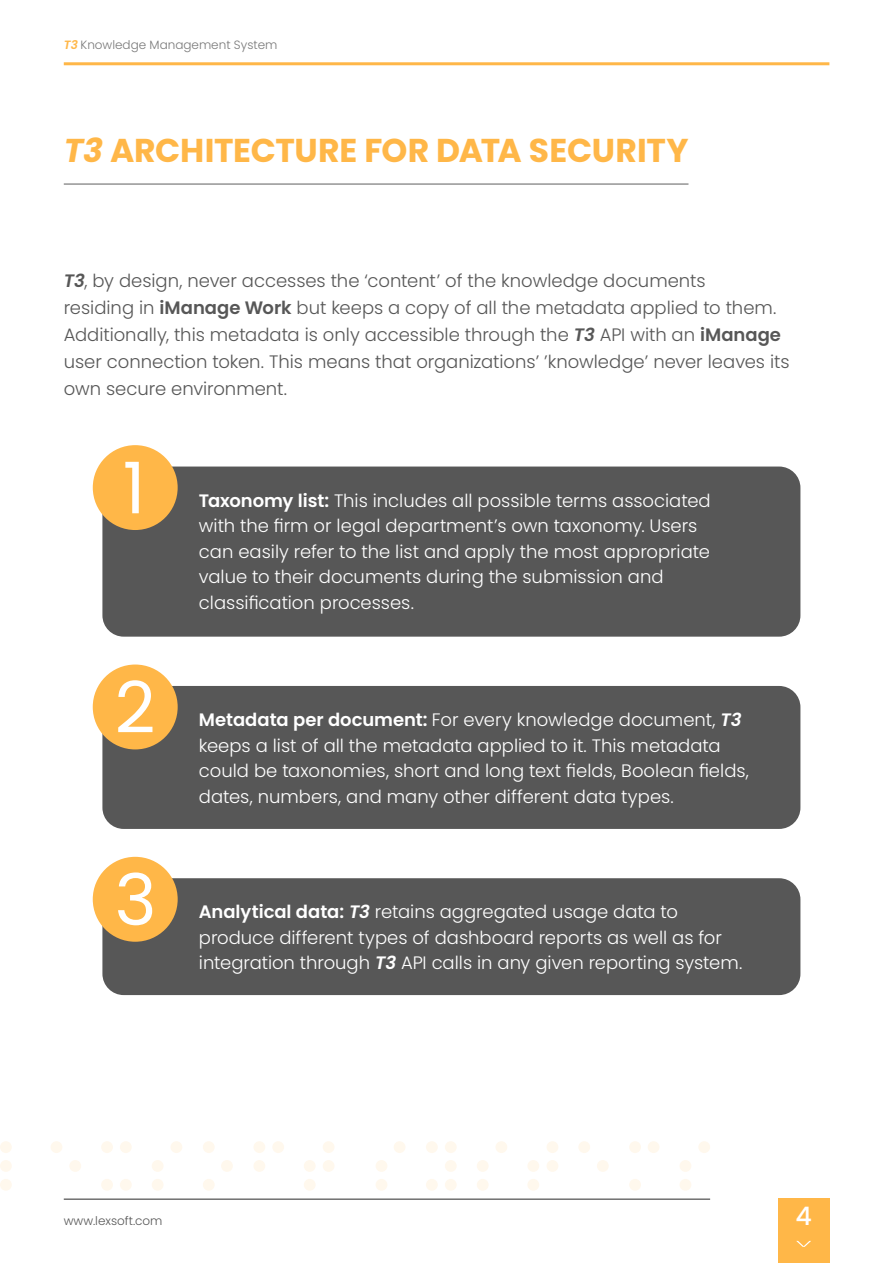
<style>
.page{position:relative;width:893px;height:1263px;background:#fff}
.page>*{position:absolute;margin:0;border:0;box-sizing:border-box;transform-origin:0 0}
.t1{font:71.25px "Poppins";color:#fff}
.t2{font:700 33px "Poppins";letter-spacing:-.01em;color:#ffb748}
.t3{font:500 25.35px "Poppins";color:#fff}
.t4{font:300 18px/25.5px "Poppins";color:#fff}
.t5{font:300 18px/27px "Poppins";color:#575757}
.t6{font:300 12px "Poppins";color:#797979}
.t7{font:300 12px "Poppins";color:#575757}
.s1{font-weight:600;font-style:italic;color:#ffb748}
.s2{font-style:italic}
.s3{font-weight:600;font-style:italic}
.s4{font-weight:600}
</style>
<div class="page">
<hr style="left:64px;top:1198px;width:646px;height:2px;background:#707070">
<hr style="left:64px;top:62px;width:765px;height:3px;background:#ffb748">
<div style="left:778px;top:1198px;width:51px;height:65px;background:#ffb748"></div>
<svg style="left:796px;top:1241px;width:15px;height:6px"></svg>
<div style="left:426px;top:1141px;width:12px;height:12px;background:#fff8ed;border-radius:50%"></div>
<div style="left:394px;top:1141px;width:11px;height:12px;background:#fff8ed;border-radius:50%"></div>
<div style="left:426px;top:1179px;width:12px;height:12px;background:#fff8ed;border-radius:50%"></div>
<div style="left:629px;top:1141px;width:12px;height:12px;background:#fff8ed;border-radius:50%"></div>
<div style="left:629px;top:1179px;width:12px;height:12px;background:#fff8ed;border-radius:50%"></div>
<div style="left:445px;top:1160px;width:12px;height:12px;background:#fff8ed;border-radius:50%"></div>
<div style="left:445px;top:1141px;width:12px;height:12px;background:#fff8ed;border-radius:50%"></div>
<div style="left:547px;top:1160px;width:11px;height:12px;background:#fff8ed;border-radius:50%"></div>
<div style="left:597px;top:1160px;width:12px;height:12px;background:#fff8ed;border-radius:50%"></div>
<div style="left:547px;top:1141px;width:11px;height:12px;background:#fff8ed;border-radius:50%"></div>
<div style="left:648px;top:1141px;width:11px;height:12px;background:#fff8ed;border-radius:50%"></div>
<div style="left:698px;top:1141px;width:12px;height:12px;background:#fff8ed;border-radius:50%"></div>
<div style="left:445px;top:1179px;width:12px;height:12px;background:#fff8ed;border-radius:50%"></div>
<div style="left:527px;top:1160px;width:12px;height:12px;background:#fff8ed;border-radius:50%"></div>
<div style="left:527px;top:1179px;width:12px;height:12px;background:#fff8ed;border-radius:50%"></div>
<div style="left:680px;top:1160px;width:11px;height:12px;background:#fff8ed;border-radius:50%"></div>
<div style="left:680px;top:1179px;width:11px;height:12px;background:#fff8ed;border-radius:50%"></div>
<div style="left:477px;top:1160px;width:12px;height:12px;background:#fff8ed;border-radius:50%"></div>
<div style="left:495px;top:1141px;width:12px;height:12px;background:#fff8ed;border-radius:50%"></div>
<div style="left:578px;top:1141px;width:12px;height:12px;background:#fff8ed;border-radius:50%"></div>
<div style="left:477px;top:1179px;width:12px;height:12px;background:#fff8ed;border-radius:50%"></div>
<div style="left:376px;top:1160px;width:11px;height:12px;background:#fff8ed;border-radius:50%"></div>
<div style="left:376px;top:1179px;width:11px;height:12px;background:#fff8ed;border-radius:50%"></div>
<div style="left:0;top:1160px;width:12px;height:12px;background:#fff8ed;border-radius:50%"></div>
<div style="left:0;top:1141px;width:12px;height:12px;background:#fff8ed;border-radius:50%"></div>
<div style="left:0;top:1179px;width:12px;height:12px;background:#fff8ed;border-radius:50%"></div>
<div style="left:152px;top:1160px;width:12px;height:12px;background:#fff8ed;border-radius:50%"></div>
<div style="left:171px;top:1141px;width:11px;height:12px;background:#fff8ed;border-radius:50%"></div>
<div style="left:152px;top:1179px;width:12px;height:12px;background:#fff8ed;border-radius:50%"></div>
<div style="left:51px;top:1141px;width:11px;height:12px;background:#fff8ed;border-radius:50%"></div>
<div style="left:69px;top:1160px;width:12px;height:12px;background:#fff8ed;border-radius:50%"></div>
<div style="left:101px;top:1141px;width:12px;height:12px;background:#fff8ed;border-radius:50%"></div>
<div style="left:101px;top:1179px;width:12px;height:12px;background:#fff8ed;border-radius:50%"></div>
<div style="left:120px;top:1141px;width:12px;height:12px;background:#fff8ed;border-radius:50%"></div>
<div style="left:120px;top:1179px;width:12px;height:12px;background:#fff8ed;border-radius:50%"></div>
<div style="left:221px;top:1160px;width:12px;height:12px;background:#fff8ed;border-radius:50%"></div>
<div style="left:203px;top:1141px;width:12px;height:12px;background:#fff8ed;border-radius:50%"></div>
<div style="left:203px;top:1179px;width:12px;height:12px;background:#fff8ed;border-radius:50%"></div>
<div style="left:253px;top:1160px;width:12px;height:12px;background:#fff8ed;border-radius:50%"></div>
<div style="left:253px;top:1141px;width:12px;height:12px;background:#fff8ed;border-radius:50%"></div>
<div style="left:323px;top:1160px;width:11px;height:12px;background:#fff8ed;border-radius:50%"></div>
<div style="left:323px;top:1141px;width:11px;height:12px;background:#fff8ed;border-radius:50%"></div>
<div style="left:304px;top:1160px;width:12px;height:12px;background:#fff8ed;border-radius:50%"></div>
<div style="left:272px;top:1141px;width:12px;height:12px;background:#fff8ed;border-radius:50%"></div>
<div style="left:304px;top:1179px;width:12px;height:12px;background:#fff8ed;border-radius:50%"></div>
<hr style="left:64px;top:183px;width:624px;height:2px;background:#707070">
<div style="left:102px;top:466px;width:698px;height:171px;background:#575757;border-radius:21px"></div>
<div style="left:93px;top:445px;width:85px;height:85px;background:#ffb748;border-radius:50%"></div>
<div style="left:102px;top:686px;width:698px;height:143px;background:#575757;border-radius:21px"></div>
<div style="left:93px;top:664px;width:85px;height:85px;background:#ffb748;border-radius:50%"></div>
<div style="left:102px;top:878px;width:698px;height:117px;background:#575757;border-radius:21px"></div>
<div style="left:93px;top:857px;width:85px;height:85px;background:#ffb748;border-radius:50%"></div>
<p class="t6" style="left:64px;top:38px;width:215px"><span class="s1">T3</span> Knowledge Management System</p>
<h2 class="t2" style="left:64px;top:132px;width:626px"><span class="s2">T3</span> ARCHITECTURE FOR DATA SECURITY</h2>
<p class="t5" style="left:64px;top:267px;width:727px"><span class="s3">T3</span>, by design, never accesses the ‘content’ of the knowledge documents<br>residing in <span class="s4">iManage Work</span> but keeps a copy of all the metadata applied to them.<br>Additionally, this metadata is only accessible through the <span class="s3">T3</span> API with an <span class="s4">iManage </span>user connection token. This means that organizations’ ’knowledge’ never leaves its own secure environment.</p>
<h1 class="t1" style="left:123px;top:447px;width:24px">1</h1>
<h1 class="t1" style="left:115px;top:666px;width:42px">2</h1>
<h1 class="t1" style="left:115px;top:859px;width:43px">3</h1>
<p class="t4" style="left:199px;top:488px;width:513px"><span class="s4">Taxonomy list:</span> This includes all possible terms associated with the firm or legal department’s own taxonomy. Users can easily refer to the list and apply the most appropriate value to their documents during the submission and classification processes.</p>
<p class="t4" style="left:199px;top:707px;width:552px"><span class="s4">Metadata per document:</span> For every knowledge document, <span class="s3">T3 </span>keeps a list of all the metadata applied to it. This metadata could be taxonomies, short and long text fields, Boolean fields, dates, numbers, and many other different data types.</p>
<p class="t4" style="left:199px;top:899px;width:545px"><span class="s4">Analytical data:</span> <span class="s3">T3</span> retains aggregated usage data to produce different types of dashboard reports as well as for integration through <span class="s3">T3</span> API calls in any given reporting system.</p>
<p class="t7" style="left:64px;top:1214px;width:100px">www.lexsoft.com</p>
<h3 class="t3" style="left:795px;top:1201px;width:18px">4</h3>
</div>
